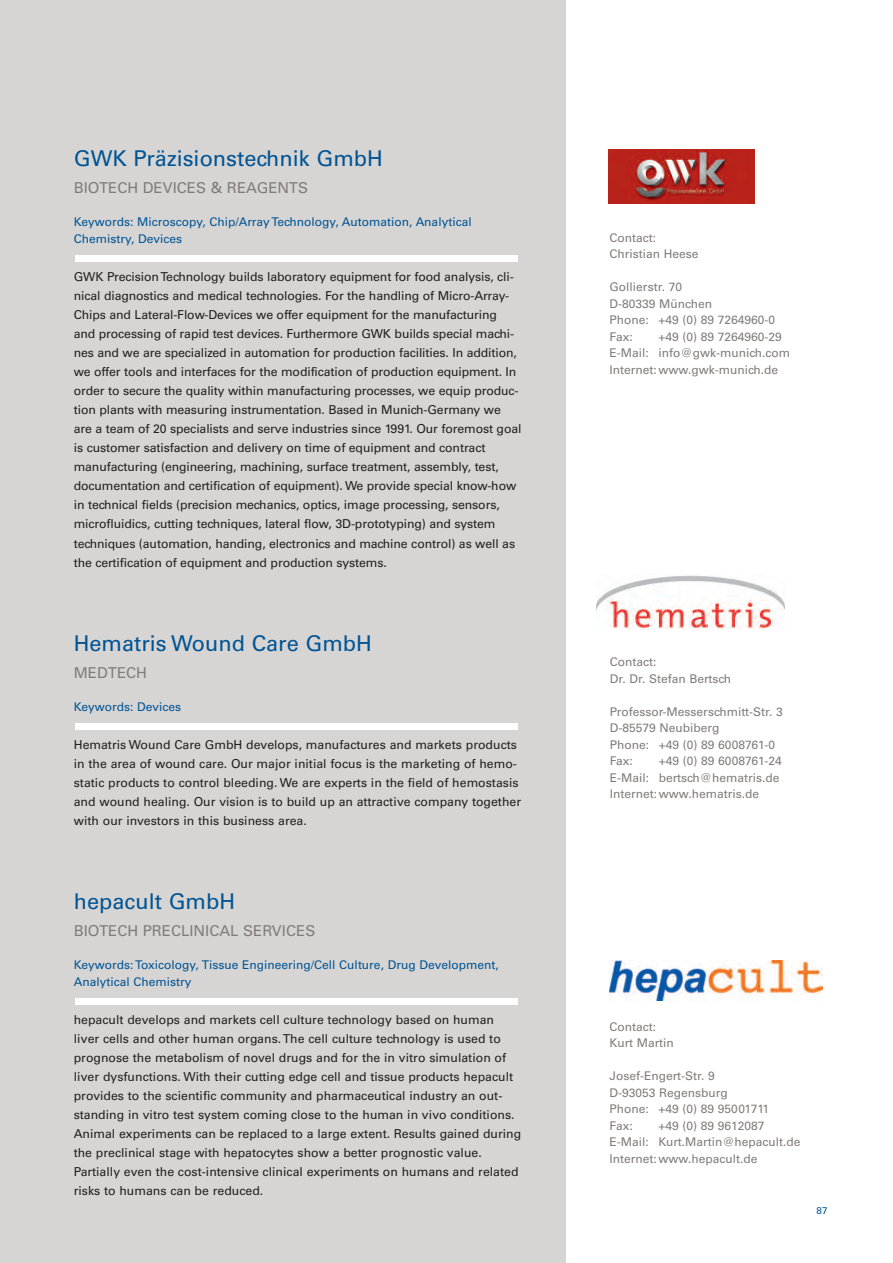
<style>
.page{position:relative;width:893px;height:1263px;background:#fff}
.page>*{position:absolute;margin:0;border:0;box-sizing:border-box;transform-origin:0 0}
.t1{font:21.75px "Univers LT";color:#005495}
.t2{font:15px "Univers LT";color:#817c7b}
.t3{font:12.3px/19px "Univers LT";letter-spacing:-.01em;color:#231f20}
.t4{font:12px/16.5px "Univers LT";color:#817c7b}
.t5{font:12px/16.5px "Univers LT";color:#005495}
.t6{font:9.75px "Univers LT";color:#005495}
</style>
<div class="page">
<div style="left:0;top:0;width:566px;height:1263px;background:#d7d5d3"></div>
<div style="left:75px;top:255px;width:442px;height:7px;background:#fff"></div>
<div style="left:75px;top:723px;width:442px;height:7px;background:#fff"></div>
<div style="left:75px;top:998px;width:442px;height:7px;background:#fff"></div>
<img style="left:597px;top:575px;width:188px;height:55px">
<img style="left:610px;top:960px;width:212px;height:40px">
<img style="left:608px;top:149px;width:147px;height:55px">
<h1 class="t1" style="left:74px;top:150px;width:311px">GWK Präzisionstechnik GmbH</h1>
<p class="t2" style="left:74px;top:182px;width:236px">BIOTECH DEVICES &amp; REAGENTS</p>
<p class="t5" style="left:74px;top:215px;width:399px">Keywords: Microscopy, Chip/Array Technology, Automation, Analytical<br>Chemistry, Devices</p>
<p class="t3" style="left:74px;top:268px;width:449px">GWK Precision Technology builds laboratory equipment for food analysis, cli&shy;nical diagnostics and medical technologies. For the handling of Micro-Array-Chips and Lateral-Flow-Devices we offer equipment for the manufacturing and processing of rapid test devices. Furthermore GWK builds special machi&shy;nes and we are specialized in automation for production facilities. In addition, we offer tools and interfaces for the modification of production equipment. In order to secure the quality within manufacturing processes, we equip produc&shy;tion plants with measuring instrumentation. Based in Munich-Germany we are a team of 20 specialists and serve industries since 1991. Our foremost goal is customer satisfaction and delivery on time of equipment and contract manufacturing (engineering, machining, surface treatment, assembly, test, documentation and certification of equipment). We provide special know-how in technical fields (precision mechanics, optics, image processing, sensors, microfluidics, cutting techniques, lateral flow, 3D-prototyping) and system techniques (automation, handing, electronics and machine control) as well as the certification of equipment and production systems.</p>
<h1 class="t1" style="left:74px;top:635px;width:300px">Hematris Wound Care GmbH</h1>
<p class="t2" style="left:74px;top:667px;width:75px">MEDTECH</p>
<p class="t5" style="left:74px;top:699px;width:109px">Keywords: Devices</p>
<p class="t3" style="left:74px;top:736px;width:449px">Hematris Wound Care GmbH develops, manufactures and markets products in the area of wound care. Our major initial focus is the marketing of hemo&shy;static products to control bleeding. We are experts in the field of hemostasis and wound healing. Our vision is to build up an attractive company together with our investors in this business area.</p>
<h1 class="t1" style="left:74px;top:893px;width:163px">hepacult GmbH</h1>
<p class="t2" style="left:74px;top:925px;width:243px">BIOTECH PRECLINICAL SERVICES</p>
<p class="t5" style="left:74px;top:958px;width:426px">Keywords: Toxicology, Tissue Engineering/Cell Culture, Drug Development,<br>Analytical Chemistry</p>
<p class="t3" style="left:74px;top:1011px;width:449px">hepacult develops and markets cell culture technology based on human liver cells and other human organs. The cell culture technology is used to prognose the metabolism of novel drugs and for the in vitro simulation of liver dysfunctions. With their cutting edge cell and tissue products hepacult provides to the scientific community and pharmaceutical industry an out&shy;standing in vitro test system coming close to the human in vivo conditions.<br>Animal experiments can be replaced to a large extent. Results gained during the preclinical stage with hepatocytes show a better prognostic value.<br>Partially even the cost-intensive clinical experiments on humans and related risks to humans can be reduced.</p>
<p class="t4" style="left:610px;top:230px;width:91px">Contact:<br>Christian Heese</p>
<p class="t4" style="left:610px;top:280px;width:167px">Gollierstr. 70<br>D-80339 München<br>Phone: +49 (0) 89 7264960-0<br>Fax:</p>
<p class="t4" style="left:610px;top:329px;width:182px;text-indent:49px">+49 (0) 89 7264960-29<br>E-Mail: info@gwk-munich.com<br>Internet:www.gwk-munich.de</p>
<p class="t4" style="left:610px;top:655px;width:123px">Contact:<br>Dr. Dr. Stefan Bertsch</p>
<p class="t4" style="left:610px;top:704px;width:174px">Professor-Messerschmitt-Str. 3<br>D-85579 Neubiberg<br>Phone: +49 (0) 89 6008761-0<br>Fax:</p>
<p class="t4" style="left:610px;top:754px;width:173px;text-indent:49px">+49 (0) 89 6008761-24<br>E-Mail: bertsch@hematris.de<br>Internet:www.hematris.de</p>
<p class="t4" style="left:610px;top:1019px;width:66px">Contact:<br>Kurt Martin</p>
<p class="t4" style="left:610px;top:1069px;width:161px">Josef-Engert-Str. 9<br>D-93053 Regensburg<br>Phone: +49 (0) 89 95001711<br>Fax:</p>
<p class="t4" style="left:610px;top:1118px;width:192px;text-indent:49px">+49 (0) 89 9612087<br>E-Mail: Kurt.Martin@hepacult.de<br>Internet:www.hepacult.de</p>
<p class="t6" style="left:816px;top:1207px;width:13px">87</p>
</div>
